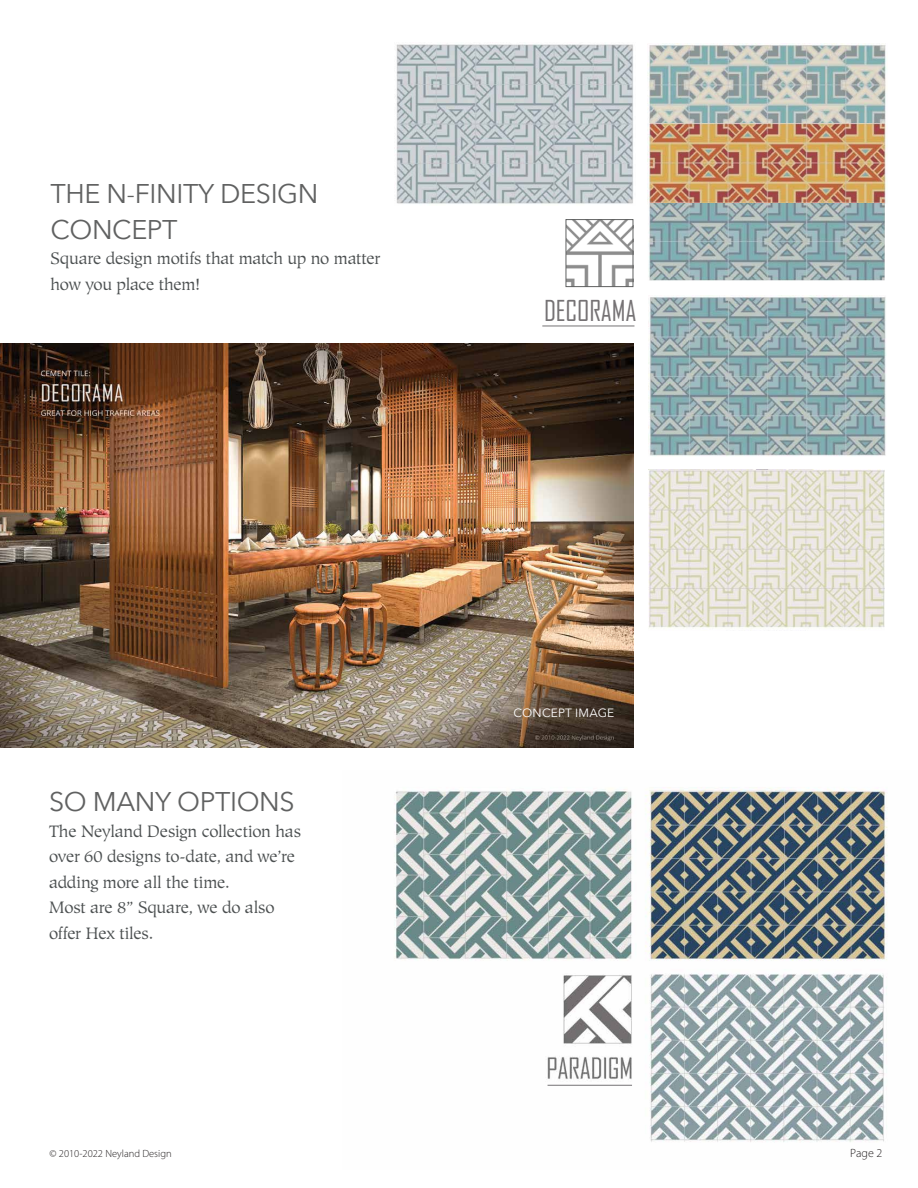
<style>
.page{position:relative;width:918px;height:1188px;background:#fff}
.page>*{position:absolute;margin:0;border:0;box-sizing:border-box;transform-origin:0 0}
.t1{font:27.6px "Agency FB";letter-spacing:-.005em;color:#757274}
.t2{font:27px/36px "Avenir Next";letter-spacing:-.015em;color:#606161}
.t3{font:16.5px/25.5px "Hiroshige";letter-spacing:-.015em;color:#4c5051}
.t4{font:12px "Avenir Next";letter-spacing:.02em;color:#fff}
.t5{font:300 12px "Myriad Pro";color:#231f20}
.t6{font:300 10.5px "Myriad Pro";color:#231f20}
</style>
<div class="page">
<img style="left:394px;top:787px;width:494px;height:355px">
<img style="left:0;top:343px;width:634px;height:405px">
<img style="left:648px;top:469px;width:237px;height:160px">
<hr style="left:542px;top:326px;width:92px;height:1px;background:#757274">
<hr style="left:548px;top:1085px;width:84px;height:1px;background:#757274">
<img style="left:568px;top:221px;width:63px;height:64px">
<img style="left:396px;top:44px;width:237px;height:160px">
<img style="left:648px;top:44px;width:238px;height:160px">
<img style="left:648px;top:296px;width:238px;height:160px">
<img style="left:648px;top:202px;width:237px;height:78px">
<img style="left:647px;top:124px;width:240px;height:78px">
<div style="left:566px;top:219px;width:67px;height:68px;border:1px solid #606161"></div>
<h2 class="t2" style="left:51px;top:174px;width:270px">THE N-FINITY DESIGN<br>CONCEPT</h2>
<p class="t3" style="left:51px;top:246px;width:331px">Square design motifs that match up no matter how you place them!</p>
<h1 class="t1" style="left:544px;top:294px;width:94px">DECORAMA</h1>
<h2 class="t2" style="left:49px;top:783px;width:247px">SO MANY OPTIONS</h2>
<p class="t3" style="left:49px;top:819px;width:253px">The Neyland Design collection has over 60 designs to-date, and we’re adding more all the time.<br>Most are 8” Square, we do also offer Hex tiles.</p>
<p class="t4" style="left:514px;top:703px;width:102px">CONCEPT IMAGE</p>
<p class="t6" style="left:50px;top:1148px;width:124px">© 2010-2022 Neyland Design</p>
<p class="t5" style="left:850px;top:1145px;width:34px">Page 2</p>
</div>
